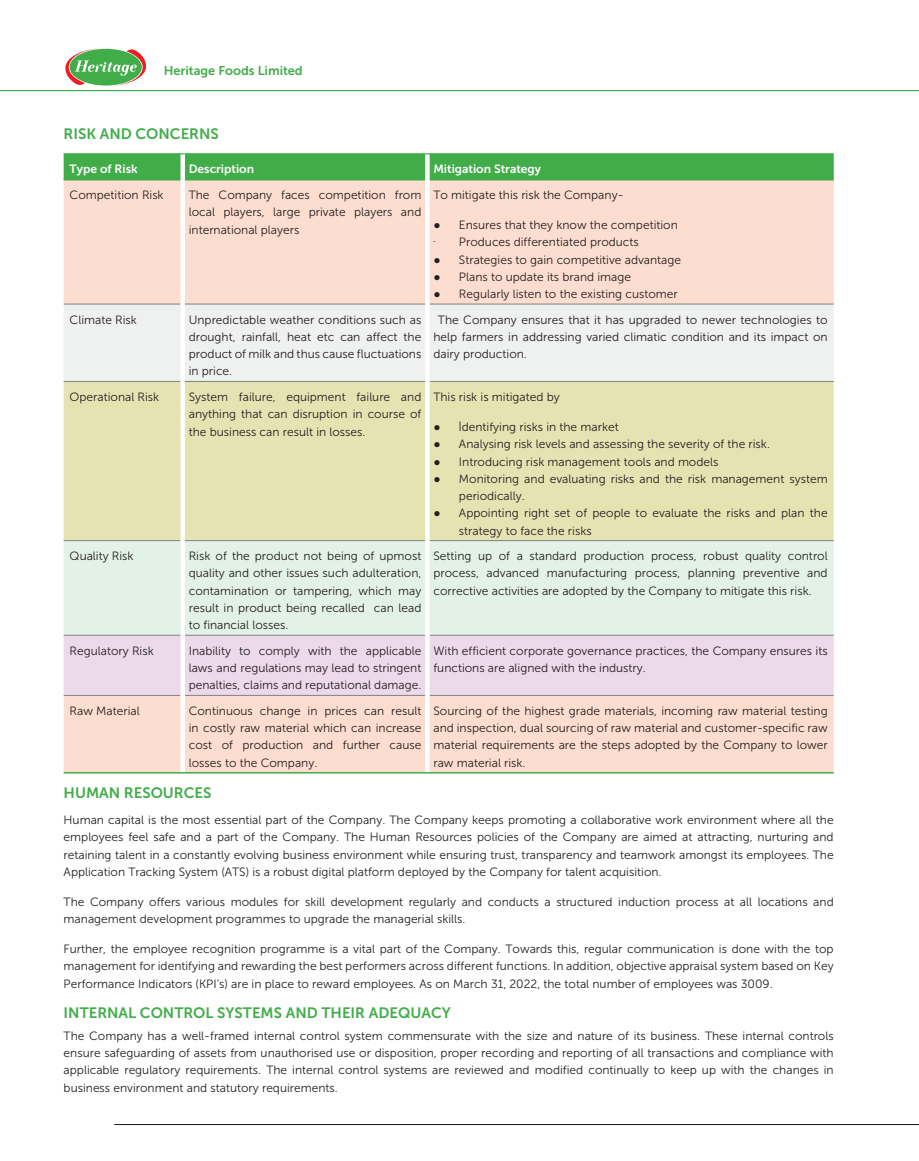
<style>
.page{position:relative;width:919px;height:1161px;background:#fff}
.page>*{position:absolute;margin:0;border:0;box-sizing:border-box;transform-origin:0 0}
.t1{font:15px "Museo Sans 700";color:#41ad49}
.t2{font:12.75px "Museo Sans 700";color:#41ad49}
.t3{font:12px/17.2px "Museo Sans 300";color:#231f20;text-align:justify}
.t4{font:12px "Museo Sans 700";color:#fff}
</style>
<div class="page">
<hr style="left:0;top:90px;width:918px;height:1px;background:#41ad49">
<hr style="left:114px;top:1124px;width:804px;height:1px;background:#231f20">
<svg style="left:65px;top:48px;width:82px;height:38px"></svg>
<div style="left:64px;top:154px;width:769px;height:24px;background:#41ad49"></div>
<div style="left:64px;top:180px;width:769px;height:124px;background:#fdddcf"></div>
<div style="left:64px;top:305px;width:769px;height:76px;background:#eff0f0"></div>
<div style="left:64px;top:382px;width:769px;height:158px;background:#e6e3b3"></div>
<div style="left:64px;top:541px;width:769px;height:94px;background:#e3f2e7"></div>
<div style="left:64px;top:636px;width:769px;height:59px;background:#ecdaeb"></div>
<div style="left:64px;top:696px;width:769px;height:76px;background:#fdddcf"></div>
<hr style="left:64px;top:304px;width:116px;height:1px;background:#808285">
<hr style="left:185px;top:304px;width:240px;height:1px;background:#808285">
<hr style="left:429px;top:304px;width:404px;height:1px;background:#808285">
<hr style="left:64px;top:381px;width:116px;height:1px;background:#808285">
<hr style="left:185px;top:381px;width:240px;height:1px;background:#808285">
<hr style="left:429px;top:381px;width:404px;height:1px;background:#808285">
<hr style="left:64px;top:540px;width:116px;height:1px;background:#808285">
<hr style="left:185px;top:540px;width:240px;height:1px;background:#808285">
<hr style="left:429px;top:540px;width:404px;height:1px;background:#808285">
<hr style="left:64px;top:635px;width:116px;height:1px;background:#808285">
<hr style="left:185px;top:635px;width:240px;height:1px;background:#808285">
<hr style="left:429px;top:635px;width:404px;height:1px;background:#808285">
<hr style="left:64px;top:695px;width:116px;height:1px;background:#808285">
<hr style="left:185px;top:695px;width:240px;height:1px;background:#808285">
<hr style="left:429px;top:695px;width:404px;height:1px;background:#808285">
<hr style="left:64px;top:178px;width:116px;height:2px;background:#41ad49">
<hr style="left:185px;top:178px;width:240px;height:2px;background:#41ad49">
<hr style="left:429px;top:178px;width:404px;height:2px;background:#41ad49">
<div style="left:180px;top:154px;width:5px;height:25px;background:#fff"></div>
<svg style="left:425px;top:154px;width:4px;height:25px"></svg>
<div style="left:180px;top:179px;width:5px;height:125px;background:#fff"></div>
<hr style="left:425px;top:179px;width:4px;height:125px;background:#fff">
<div style="left:180px;top:304px;width:5px;height:77px;background:#fff"></div>
<hr style="left:425px;top:304px;width:4px;height:77px;background:#fff">
<div style="left:180px;top:381px;width:5px;height:160px;background:#fff"></div>
<svg style="left:425px;top:381px;width:4px;height:160px"></svg>
<div style="left:180px;top:541px;width:5px;height:94px;background:#fff"></div>
<hr style="left:425px;top:541px;width:4px;height:94px;background:#fff">
<div style="left:180px;top:635px;width:5px;height:60px;background:#fff"></div>
<hr style="left:425px;top:635px;width:4px;height:60px;background:#fff">
<div style="left:180px;top:695px;width:5px;height:77px;background:#fff"></div>
<hr style="left:425px;top:695px;width:4px;height:77px;background:#fff">
<hr style="left:64px;top:772px;width:769px;height:1px;background:#41ad49">
<hr style="left:64px;top:153px;width:769px;height:1px;background:#41ad49">
<svg style="left:434px;top:223px;width:5px;height:5px"></svg>
<svg style="left:434px;top:257px;width:5px;height:6px"></svg>
<svg style="left:434px;top:275px;width:5px;height:5px"></svg>
<svg style="left:434px;top:292px;width:5px;height:5px"></svg>
<svg style="left:434px;top:425px;width:5px;height:5px"></svg>
<svg style="left:459px;top:422px;width:2px;height:9px"></svg>
<svg style="left:434px;top:442px;width:5px;height:5px"></svg>
<svg style="left:434px;top:459px;width:5px;height:6px"></svg>
<svg style="left:434px;top:477px;width:5px;height:5px"></svg>
<svg style="left:434px;top:511px;width:5px;height:5px"></svg>
<p class="t2" style="left:164px;top:66px;width:140px">Heritage Foods Limited</p>
<p class="t1" style="left:64px;top:128px;width:157px">RISK AND CONCERNS</p>
<p class="t4" style="left:70px;top:165px;width:70px">Type of Risk</p>
<p class="t4" style="left:189px;top:165px;width:67px">Description</p>
<p class="t4" style="left:433px;top:165px;width:109px">Mitigation Strategy</p>
<p class="t3" style="left:70px;top:187px;width:95px">Competition Risk</p>
<p class="t3" style="left:189px;top:187px;width:234px">The Company faces competition from local players, large private players and international players</p>
<p class="t3" style="left:433px;top:187px;width:192px">To mitigate this risk the Company-</p>
<p class="t3" style="left:459px;top:217px;width:220px">Ensures that they know the competition</p>
<p class="t3" style="left:459px;top:235px;width:224px;text-align:left;text-indent:-26px">• Produces differentiated products Strategies to gain competitive advantage Plans to update its brand image Regularly listen to the existing customer</p>
<p class="t3" style="left:70px;top:312px;width:69px">Climate Risk</p>
<p class="t3" style="left:189px;top:312px;width:234px">Unpredictable weather conditions such as drought, rainfall, heat etc can affect the product of milk and thus cause fluctuations in price.</p>
<p class="t3" style="left:433px;top:312px;width:396px;text-indent:5px">The Company ensures that it has upgraded to newer technologies to help farmers in addressing varied climatic condition and its impact on dairy production.</p>
<p class="t3" style="left:70px;top:389px;width:91px">Operational Risk</p>
<p class="t3" style="left:189px;top:389px;width:234px">System failure, equipment failure and anything that can disruption in course of the business can result in losses.</p>
<p class="t3" style="left:433px;top:389px;width:128px">This risk is mitigated by</p>
<p class="t3" style="left:459px;top:419px;width:370px;text-align:left">dentifying risks in the market<br>Analysing risk levels and assessing the severity of the risk.<br>Introducing risk management tools and models<br>Monitoring and evaluating risks and the risk management system periodically.<br>Appointing right set of people to evaluate the risks and plan the strategy to face the risks</p>
<p class="t3" style="left:70px;top:549px;width:65px">Quality Risk</p>
<p class="t3" style="left:189px;top:549px;width:234px">Risk of the product not being of upmost quality and other issues such adulteration, contamination or tampering, which may result in product being recalled can lead to financial losses.</p>
<p class="t3" style="left:433px;top:549px;width:396px">Setting up of a standard production process, robust quality control process, advanced manufacturing process, planning preventive and corrective activities are adopted by the Company to mitigate this risk.</p>
<p class="t3" style="left:70px;top:643px;width:86px">Regulatory Risk</p>
<p class="t3" style="left:189px;top:643px;width:234px">Inability to comply with the applicable laws and regulations may lead to stringent penalties, claims and reputational damage.</p>
<p class="t3" style="left:433px;top:643px;width:396px">With efficient corporate governance practices, the Company ensures its functions are aligned with the industry.</p>
<p class="t3" style="left:70px;top:703px;width:72px">Raw Material</p>
<p class="t3" style="left:189px;top:703px;width:234px">Continuous change in prices can result in costly raw material which can increase cost of production and further cause losses to the Company.</p>
<p class="t3" style="left:433px;top:703px;width:396px">Sourcing of the highest grade materials, incoming raw material testing and inspection, dual sourcing of raw material and customer-specific raw material requirements are the steps adopted by the Company to lower raw material risk.</p>
<p class="t1" style="left:64px;top:787px;width:149px">HUMAN RESOURCES</p>
<p class="t3" style="left:64px;top:812px;width:771px">Human capital is the most essential part of the Company. The Company keeps promoting a collaborative work environment where all the employees feel safe and a part of the Company. The Human Resources policies of the Company are aimed at attracting, nurturing and retaining talent in a constantly evolving business environment while ensuring trust, transparency and teamwork amongst its employees. The Application Tracking System (ATS) is a robust digital platform deployed by the Company for talent acquisition.</p>
<p class="t3" style="left:64px;top:894px;width:771px">The Company offers various modules for skill development regularly and conducts a structured induction process at all locations and management development programmes to upgrade the managerial skills.</p>
<p class="t3" style="left:64px;top:941px;width:771px">Further, the employee recognition programme is a vital part of the Company. Towards this, regular communication is done with the top management for identifying and rewarding the best performers across different functions. In addition, objective appraisal system based on Key Performance Indicators (KPI’s) are in place to reward employees. As on March 31, 2022 , the total number of employees was 3009.</p>
<p class="t1" style="left:64px;top:1008px;width:388px">INTERNAL CONTROL SYSTEMS AND THEIR ADEQUACY</p>
<p class="t3" style="left:64px;top:1028px;width:771px">The Company has a well-framed internal control system commensurate with the size and nature of its business. These internal controls ensure safeguarding of assets from unauthorised use or disposition, proper recording and reporting of all transactions and compliance with applicable regulatory requirements. The internal control systems are reviewed and modified continually to keep up with the changes in business environment and statutory requirements.</p>
</div>
